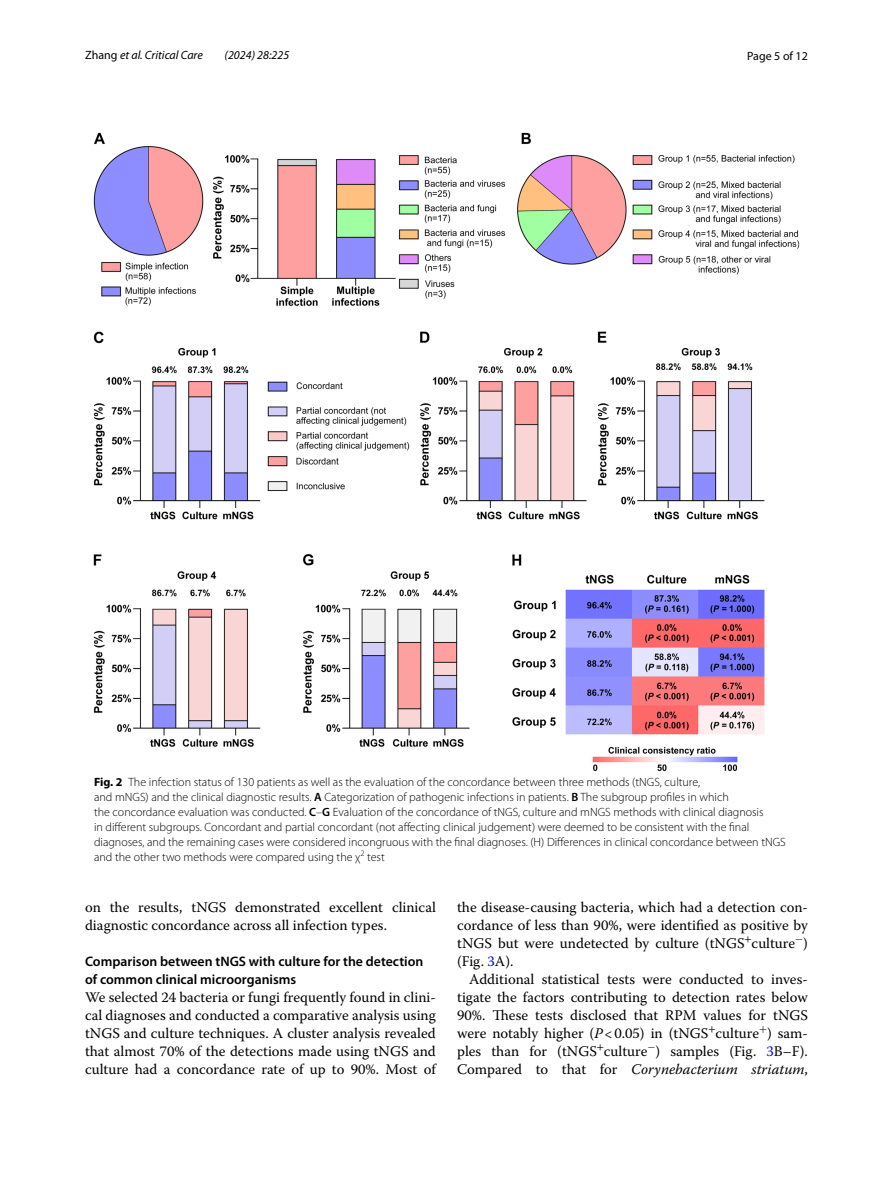
<style>
.page{position:relative;width:893px;height:1187px;background:#fff}
.page>*{position:absolute;margin:0;border:0;box-sizing:border-box;transform-origin:0 0}
.t1{font:14.7px/18px "Warnock Pro";color:#000;text-align:justify}
.t2{font:600 13.8px/18px "Myriad Pro";color:#000}
.t3{font:300 12px/15px "Myriad Pro";color:#000}
.t4{font:italic 12px "Myriad Pro";color:#000}
.t5{font:12px "Myriad Pro";color:#000}
.s1{font-style:normal}
.s2{font-weight:700}
.s3{font-weight:600}
.s4{color:#00f}
.s5{font-style:italic}
</style>
<div class="page">
<img style="left:94px;top:133px;width:705px;height:638px">
<p class="t4" style="left:85px;top:48px;width:119px"><span class="s1">Zhang</span> et al. Critical Care</p>
<p class="t4" style="left:225px;top:48px;width:66px">(2024) 28:225</p>
<p class="t5" style="left:747px;top:48px;width:62px">Page 5 of 12</p>
<p class="t3" style="left:94px;top:774px;width:693px"><span class="s2">Fig. 2</span> The infection status of 130 patients as well as the evaluation of the concordance between three methods (tNGS, culture,<br>and mNGS) and the clinical diagnostic results. <span class="s3">A</span> Categorization of pathogenic infections in patients. <span class="s3">B</span> The subgroup profiles in which<br>the concordance evaluation was conducted. <span class="s3">C</span>–<span class="s3">G</span> Evaluation of the concordance of tNGS, culture and mNGS methods with clinical diagnosis<br>in different subgroups. Concordant and partial concordant (not affecting clinical judgement) were deemed to be consistent with the final diagnoses, and the remaining cases were considered incongruous with the final diagnoses. (H) Differences in clinical concordance between tNGS and the other two methods were compared using the χ<sup>2</sup> test</p>
<p class="t1" style="left:85px;top:897px;width:352px">on the results, tNGS demonstrated excellent clinical diagnostic concordance across all infection types.</p>
<p class="t2" style="left:85px;top:951px;width:340px">Comparison between tNGS with culture for the detection of common clinical microorganisms</p>
<p class="t1" style="left:85px;top:987px;width:352px">We selected 24 bacteria or fungi frequently found in clini&shy;cal diagnoses and conducted a comparative analysis using tNGS and culture techniques. A cluster analysis revealed that almost 70% of the detections made using tNGS and culture had a concordance rate of up to 90%. Most of</p>
<p class="t1" style="left:457px;top:897px;width:352px">the disease-causing bacteria, which had a detection con&shy;cordance of less than 90%, were identified as positive by tNGS but were undetected by culture (tNGS<sup>+</sup>culture<sup>−</sup>) (Fig. <span class="s4">3</span>A).</p>
<p class="t1" style="left:457px;top:969px;width:352px;text-indent:12px">Additional statistical tests were conducted to inves&shy;tigate the factors contributing to detection rates below 90%. These tests disclosed that RPM values for tNGS were notably higher (<span class="s5">P</span>&lt;0.05) in (tNGS<sup>+</sup>culture<sup>+</sup>) sam&shy;ples than for (tNGS<sup>+</sup>culture<sup>−</sup>) samples (Fig. <span class="s4">3</span>B–F).<br>Compared to that for <span class="s5">Corynebacterium striatum</span>,</p>
</div>
